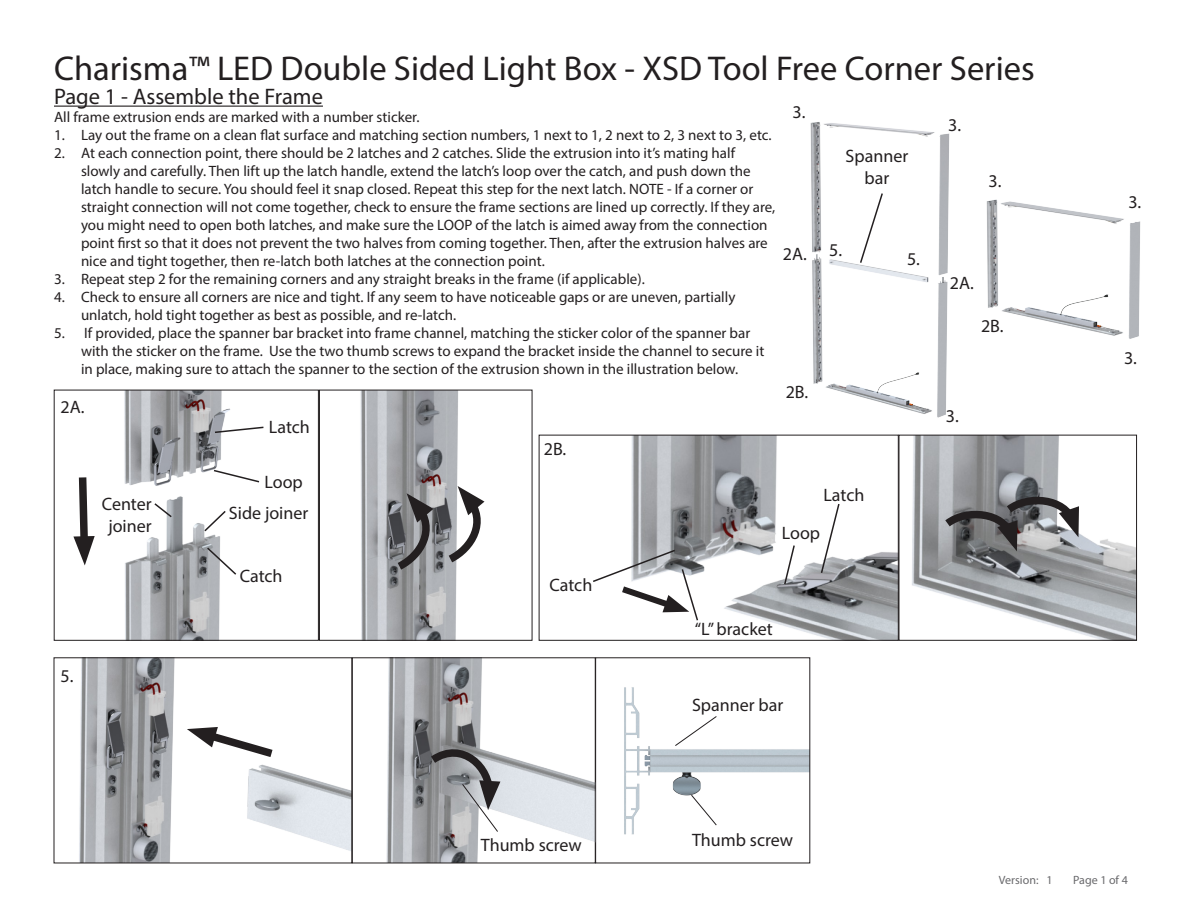
<style>
.page{position:relative;width:1188px;height:918px;background:#fff}
.page>*{position:absolute;margin:0;border:0;box-sizing:border-box;transform-origin:0 0}
.t1{font:34.5px "Myriad Pro";color:#231f20}
.Bullet___Number_Alig{font:22.5px "Myriad Pro";color:#231f20}
.t2{font:18px/21.6px "Myriad Pro";color:#231f20;text-align:center}
.Bullet___Number_Alig-2{font:15px/18px "Myriad Pro";color:#231f20}
.t3{font:12px "Myriad Pro";color:#69696c}
</style>
<div class="page">
<hr style="left:54px;top:106px;width:269px;height:1px;background:#231f20">
<img style="left:810px;top:122px;width:140px;height:296px">
<img style="left:986px;top:199px;width:155px;height:140px">
<img style="left:79px;top:660px;width:729px;height:201px">
<img style="left:631px;top:435px;width:504px;height:205px">
<div style="left:539px;top:435px;width:359px;height:206px;border:1px solid #231f20"></div>
<div style="left:899px;top:435px;width:238px;height:206px;border:1px solid #231f20"></div>
<img style="left:84px;top:392px;width:374px;height:247px">
<div style="left:54px;top:390px;width:265px;height:251px;border:1px solid #231f20"></div>
<div style="left:319px;top:390px;width:213px;height:251px;border:1px solid #231f20"></div>
<svg style="left:690px;top:794px;width:27px;height:32px"></svg>
<svg style="left:674px;top:715px;width:43px;height:32px"></svg>
<svg style="left:859px;top:192px;width:25px;height:73px"></svg>
<svg style="left:73px;top:470px;width:22px;height:95px"></svg>
<svg style="left:187px;top:724px;width:94px;height:39px"></svg>
<svg style="left:213px;top:426px;width:52px;height:8px"></svg>
<svg style="left:212px;top:469px;width:49px;height:15px"></svg>
<svg style="left:203px;top:509px;width:24px;height:24px"></svg>
<svg style="left:153px;top:502px;width:20px;height:17px"></svg>
<svg style="left:205px;top:546px;width:33px;height:30px"></svg>
<svg style="left:389px;top:486px;width:96px;height:90px"></svg>
<svg style="left:423px;top:740px;width:77px;height:93px;background:#98999c"></svg>
<svg style="left:937px;top:495px;width:145px;height:56px;background:#808083"></svg>
<svg style="left:593px;top:548px;width:106px;height:74px"></svg>
<svg style="left:820px;top:502px;width:21px;height:73px"></svg>
<svg style="left:783px;top:544px;width:13px;height:42px"></svg>
<p class="t1" style="left:54px;top:47px;width:982px">Charisma™ LED Double Sided Light Box - XSD Tool Free Corner Series</p>
<p class="Bullet___Number_Alig" style="left:54px;top:82px;width:270px">Page 1 - Assemble the Frame</p>
<p class="Bullet___Number_Alig-2" style="left:54px;top:108px;width:367px">All frame extrusion ends are marked with a number sticker.</p>
<p class="Bullet___Number_Alig-2" style="left:54px;top:126px;width:719px">1. Lay out the frame on a clean flat surface and matching section numbers, 1 next to 1, 2 next to 2, 3 next to 3, etc.</p>
<p class="Bullet___Number_Alig-2" style="left:81px;top:144px;width:696px;text-indent:-27px">2. At each connection point, there should be 2 latches and 2 catches. Slide the extrusion into it’s mating half slowly and carefully. Then lift up the latch handle, extend the latch’s loop over the catch, and push down the latch handle to secure. You should feel it snap closed. Repeat this step for the next latch. NOTE - If a corner or straight connection will not come together, check to ensure the frame sections are lined up correctly. If they are, you might need to open both latches, and make sure the LOOP of the latch is aimed away from the connection point first so that it does not prevent the two halves from coming together. Then, after the extrusion halves are nice and tight together, then re-latch both latches at the connection point.</p>
<p class="Bullet___Number_Alig-2" style="left:54px;top:270px;width:592px">3. Repeat step 2 for the remaining corners and any straight breaks in the frame (if applicable).</p>
<p class="Bullet___Number_Alig-2" style="left:81px;top:288px;width:656px;text-indent:-27px">4. Check to ensure all corners are nice and tight. If any seem to have noticeable gaps or are uneven, partially unlatch, hold tight together as best as possible, and re-latch.</p>
<p class="Bullet___Number_Alig-2" style="left:81px;top:324px;width:685px;text-indent:-27px">5. If provided, place the spanner bar bracket into frame channel, matching the sticker color of the spanner bar with the sticker on the frame. Use the two thumb screws to expand the bracket inside the channel to secure it in place, making sure to attach the spanner to the section of the extrusion shown in the illustration below.</p>
<p class="t2" style="left:60px;top:396px;width:25px">2A.</p>
<p class="t2" style="left:793px;top:101px;width:14px">3.</p>
<p class="t2" style="left:948px;top:114px;width:14px">3.</p>
<p class="t2" style="left:846px;top:145px;width:64px">Spanner</p>
<p class="t2" style="left:865px;top:167px;width:26px">bar</p>
<p class="t2" style="left:989px;top:170px;width:14px">3.</p>
<p class="t2" style="left:829px;top:239px;width:14px">5.</p>
<p class="t2" style="left:783px;top:243px;width:25px">2A.</p>
<p class="t2" style="left:907px;top:247px;width:14px">5.</p>
<p class="t2" style="left:950px;top:272px;width:25px">2A.</p>
<p class="t2" style="left:981px;top:314px;width:24px">2B.</p>
<p class="t2" style="left:786px;top:381px;width:24px">2B.</p>
<p class="t2" style="left:946px;top:405px;width:14px">3.</p>
<p class="t2" style="left:269px;top:415px;width:43px">Latch</p>
<p class="t2" style="left:102px;top:493px;width:51px">Center joiner</p>
<p class="t2" style="left:60px;top:665px;width:14px">5.</p>
<p class="t2" style="left:265px;top:471px;width:40px">Loop</p>
<p class="t2" style="left:229px;top:502px;width:81px">Side joiner</p>
<p class="t2" style="left:240px;top:565px;width:44px">Catch</p>
<p class="t2" style="left:544px;top:437px;width:24px">2B.</p>
<p class="t2" style="left:550px;top:574px;width:44px">Catch</p>
<p class="t2" style="left:824px;top:484px;width:43px">Latch</p>
<p class="t2" style="left:782px;top:522px;width:40px">Loop</p>
<p class="t2" style="left:695px;top:618px;width:79px">“L” bracket</p>
<p class="t2" style="left:692px;top:694px;width:93px">Spanner bar</p>
<p class="t2" style="left:481px;top:834px;width:102px">Thumb screw</p>
<p class="t2" style="left:692px;top:829px;width:102px">Thumb screw</p>
<p class="t2" style="left:1128px;top:191px;width:14px">3.</p>
<p class="t2" style="left:1124px;top:347px;width:14px">3.</p>
<p class="t3" style="left:999px;top:873px;width:41px">Version:</p>
<p class="t3" style="left:1047px;top:873px;width:8px">1</p>
<p class="t3" style="left:1073px;top:873px;width:56px">Page 1 of 4</p>
</div>
